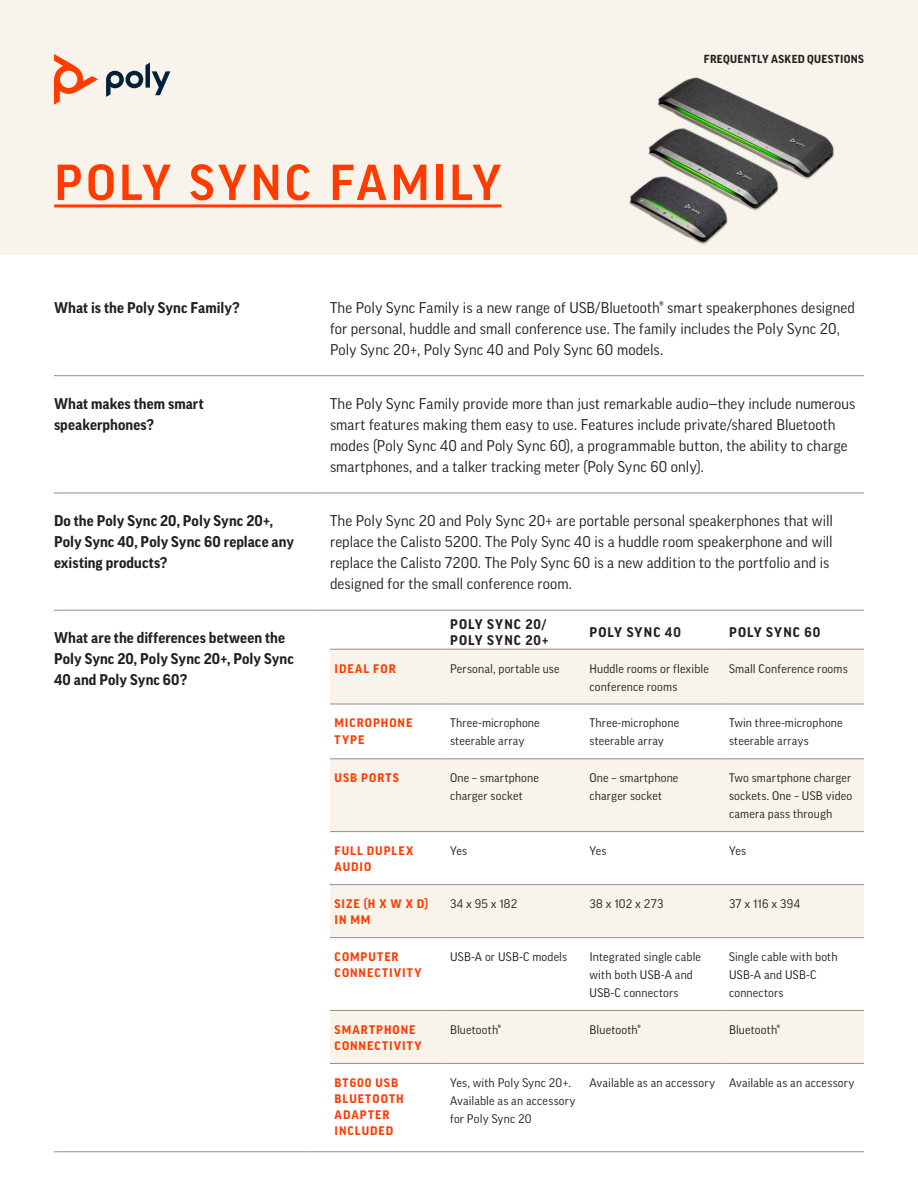
<style>
.page{position:relative;width:918px;height:1188px;background:#fff}
.page>*{position:absolute;margin:0;border:0;box-sizing:border-box;transform-origin:0 0}
.t1{font:500 54px "Good Headline Pro";letter-spacing:.055em;color:#ff3b00}
.answer{font:15px/21px "Good Pro";letter-spacing:.005em;color:#231f20}
.question_topic{font:700 15px/21px "Good Pro";letter-spacing:.01em;color:#231f20}
.of_product_-_black{font:700 13.5px/16.2px "Good Pro";letter-spacing:.075em;color:#231f20}
.answer_bodycopy{font:12px/18px "Good Pro";letter-spacing:.015em;color:#231f20}
.category_-_lava{font:700 12px/16.2px "Good Pro";letter-spacing:.085em;color:#ff3b00}
.collateral_type{font:700 11.25px "Good Pro";letter-spacing:.03em;color:#231f20}
</style>
<div class="page">
<div style="left:0;top:0;width:918px;height:255px;background:#f8f4eb"></div>
<hr style="left:54px;top:204px;width:447px;height:3px;background:#ff3b00">
<hr style="left:54px;top:375px;width:256px;height:1px;background:#968b8a">
<hr style="left:310px;top:375px;width:554px;height:1px;background:#968b8a">
<hr style="left:54px;top:493px;width:256px;height:1px;background:#968b8a">
<hr style="left:310px;top:493px;width:554px;height:1px;background:#968b8a">
<hr style="left:54px;top:610px;width:256px;height:1px;background:#968b8a">
<hr style="left:310px;top:610px;width:554px;height:1px;background:#968b8a">
<hr style="left:54px;top:1152px;width:256px;height:1px;background:#968b8a">
<hr style="left:310px;top:1152px;width:554px;height:1px;background:#968b8a">
<svg style="left:330px;top:650px;width:534px;height:413px;fill:#f8f4eb"></svg>
<hr style="left:330px;top:649px;width:116px;height:1px;background:#968b8a">
<hr style="left:446px;top:649px;width:139px;height:1px;background:#968b8a">
<hr style="left:585px;top:649px;width:139px;height:1px;background:#968b8a">
<hr style="left:724px;top:649px;width:140px;height:1px;background:#968b8a">
<hr style="left:330px;top:704px;width:116px;height:1px;background:#968b8a">
<hr style="left:446px;top:704px;width:139px;height:1px;background:#968b8a">
<hr style="left:585px;top:704px;width:139px;height:1px;background:#968b8a">
<hr style="left:724px;top:704px;width:140px;height:1px;background:#968b8a">
<hr style="left:330px;top:759px;width:116px;height:1px;background:#968b8a">
<hr style="left:446px;top:759px;width:139px;height:1px;background:#968b8a">
<hr style="left:585px;top:759px;width:139px;height:1px;background:#968b8a">
<hr style="left:724px;top:759px;width:140px;height:1px;background:#968b8a">
<hr style="left:330px;top:831px;width:116px;height:1px;background:#968b8a">
<hr style="left:446px;top:831px;width:139px;height:1px;background:#968b8a">
<hr style="left:585px;top:831px;width:139px;height:1px;background:#968b8a">
<hr style="left:724px;top:831px;width:140px;height:1px;background:#968b8a">
<hr style="left:330px;top:884px;width:116px;height:1px;background:#968b8a">
<hr style="left:446px;top:884px;width:139px;height:1px;background:#968b8a">
<hr style="left:585px;top:884px;width:139px;height:1px;background:#968b8a">
<hr style="left:724px;top:884px;width:140px;height:1px;background:#968b8a">
<hr style="left:330px;top:937px;width:116px;height:1px;background:#968b8a">
<hr style="left:446px;top:937px;width:139px;height:1px;background:#968b8a">
<hr style="left:585px;top:937px;width:139px;height:1px;background:#968b8a">
<hr style="left:724px;top:937px;width:140px;height:1px;background:#968b8a">
<hr style="left:330px;top:1010px;width:116px;height:1px;background:#968b8a">
<hr style="left:446px;top:1010px;width:139px;height:1px;background:#968b8a">
<hr style="left:585px;top:1010px;width:139px;height:1px;background:#968b8a">
<hr style="left:724px;top:1010px;width:140px;height:1px;background:#968b8a">
<hr style="left:330px;top:1063px;width:116px;height:1px;background:#968b8a">
<hr style="left:446px;top:1063px;width:139px;height:1px;background:#968b8a">
<hr style="left:585px;top:1063px;width:139px;height:1px;background:#968b8a">
<hr style="left:724px;top:1063px;width:140px;height:1px;background:#968b8a">
<svg style="left:106px;top:63px;width:64px;height:34px"></svg>
<svg style="left:54px;top:54px;width:44px;height:51px"></svg>
<img style="left:629px;top:77px;width:205px;height:167px">
<p class="t1" style="left:54px;top:157px;width:448px">POLY SYNC FAMILY</p>
<p class="collateral_type" style="left:704px;top:53px;width:162px">FREQUENTLY ASKED QUESTIONS</p>
<p class="question_topic" style="left:54px;top:297px;width:187px">What is the Poly Sync Family?</p>
<p class="answer" style="left:330px;top:297px;width:527px">The Poly Sync Family is a new range of USB/Bluetooth® smart speakerphones designed for personal, huddle and small conference use. The family includes the Poly Sync 20,<br>Poly Sync 20+, Poly Sync 40 and Poly Sync 60 models.</p>
<p class="question_topic" style="left:54px;top:393px;width:151px">What makes them smart speakerphones?</p>
<p class="answer" style="left:330px;top:393px;width:527px">The Poly Sync Family provide more than just remarkable audio—they include numerous smart features making them easy to use. Features include private/shared Bluetooth modes (Poly Sync 40 and Poly Sync 60), a programmable button, the ability to charge smartphones, and a talker tracking meter (Poly Sync 60 only).</p>
<p class="question_topic" style="left:54px;top:510px;width:242px">Do the Poly Sync 20, Poly Sync 20+,<br>Poly Sync 40, Poly Sync 60 replace any existing products?</p>
<p class="answer" style="left:330px;top:510px;width:504px">The Poly Sync 20 and Poly Sync 20+ are portable personal speakerphones that will replace the Calisto 5200. The Poly Sync 40 is a huddle room speakerphone and will replace the Calisto 7200. The Poly Sync 60 is a new addition to the portfolio and is designed for the small conference room.</p>
<p class="question_topic" style="left:54px;top:628px;width:241px">What are the differences between the<br>Poly Sync 20, Poly Sync 20+, Poly Sync<br>40 and Poly Sync 60?</p>
<p class="of_product_-_black" style="left:450px;top:616px;width:100px">POLY SYNC 20/<br>POLY SYNC 20+</p>
<p class="of_product_-_black" style="left:590px;top:624px;width:93px">POLY SYNC 40</p>
<p class="of_product_-_black" style="left:729px;top:624px;width:93px">POLY SYNC 60</p>
<p class="category_-_lava" style="left:335px;top:660px;width:63px">IDEAL FOR</p>
<p class="answer_bodycopy" style="left:450px;top:659px;width:111px">Personal, portable use</p>
<p class="answer_bodycopy" style="left:590px;top:659px;width:121px">Huddle rooms or flexible conference rooms</p>
<p class="answer_bodycopy" style="left:729px;top:659px;width:120px">Small Conference rooms</p>
<p class="category_-_lava" style="left:335px;top:715px;width:79px">MICROPHONE<br>TYPE</p>
<p class="answer_bodycopy" style="left:450px;top:714px;width:91px">Three-microphone steerable array</p>
<p class="answer_bodycopy" style="left:590px;top:714px;width:91px">Three-microphone steerable array</p>
<p class="answer_bodycopy" style="left:729px;top:714px;width:115px">Twin three-microphone steerable arrays</p>
<p class="category_-_lava" style="left:335px;top:770px;width:66px">USB PORTS</p>
<p class="answer_bodycopy" style="left:450px;top:769px;width:90px">One – smartphone charger socket</p>
<p class="answer_bodycopy" style="left:590px;top:769px;width:90px">One – smartphone charger socket</p>
<p class="answer_bodycopy" style="left:729px;top:769px;width:125px;text-align:justify">Two smartphone charger sockets. One – USB video camera pass through</p>
<p class="category_-_lava" style="left:335px;top:843px;width:80px">FULL DUPLEX<br>AUDIO</p>
<p class="answer_bodycopy" style="left:450px;top:842px;width:19px">Yes</p>
<p class="answer_bodycopy" style="left:590px;top:842px;width:19px">Yes</p>
<p class="answer_bodycopy" style="left:729px;top:842px;width:19px">Yes</p>
<p class="category_-_lava" style="left:335px;top:896px;width:95px">SIZE (H X W X D)<br>IN MM</p>
<p class="answer_bodycopy" style="left:450px;top:895px;width:69px">34 x 95 x 182</p>
<p class="answer_bodycopy" style="left:590px;top:895px;width:75px">38 x 102 x 273</p>
<p class="answer_bodycopy" style="left:729px;top:895px;width:72px">37 x 116 x 394</p>
<p class="category_-_lava" style="left:335px;top:949px;width:88px">COMPUTER<br>CONNECTIVITY</p>
<p class="answer_bodycopy" style="left:450px;top:948px;width:119px">USB-A or USB-C models</p>
<p class="answer_bodycopy" style="left:590px;top:948px;width:113px">Integrated single cable with both USB-A and<br>USB-C connectors</p>
<p class="answer_bodycopy" style="left:729px;top:948px;width:110px">Single cable with both<br>USB-A and USB-C connectors</p>
<p class="category_-_lava" style="left:335px;top:1021px;width:88px">SMARTPHONE<br>CONNECTIVITY</p>
<p class="answer_bodycopy" style="left:450px;top:1020px;width:53px">Bluetooth®</p>
<p class="answer_bodycopy" style="left:590px;top:1020px;width:53px">Bluetooth®</p>
<p class="answer_bodycopy" style="left:729px;top:1020px;width:53px">Bluetooth®</p>
<p class="category_-_lava" style="left:335px;top:1074px;width:71px">BT600 USB<br>BLUETOOTH<br>ADAPTER<br>INCLUDED</p>
<p class="answer_bodycopy" style="left:450px;top:1073px;width:127px">Yes, with Poly Sync 20+.<br>Available as an accessory for Poly Sync 20</p>
<p class="answer_bodycopy" style="left:590px;top:1073px;width:127px">Available as an accessory</p>
<p class="answer_bodycopy" style="left:729px;top:1073px;width:127px">Available as an accessory</p>
</div>
